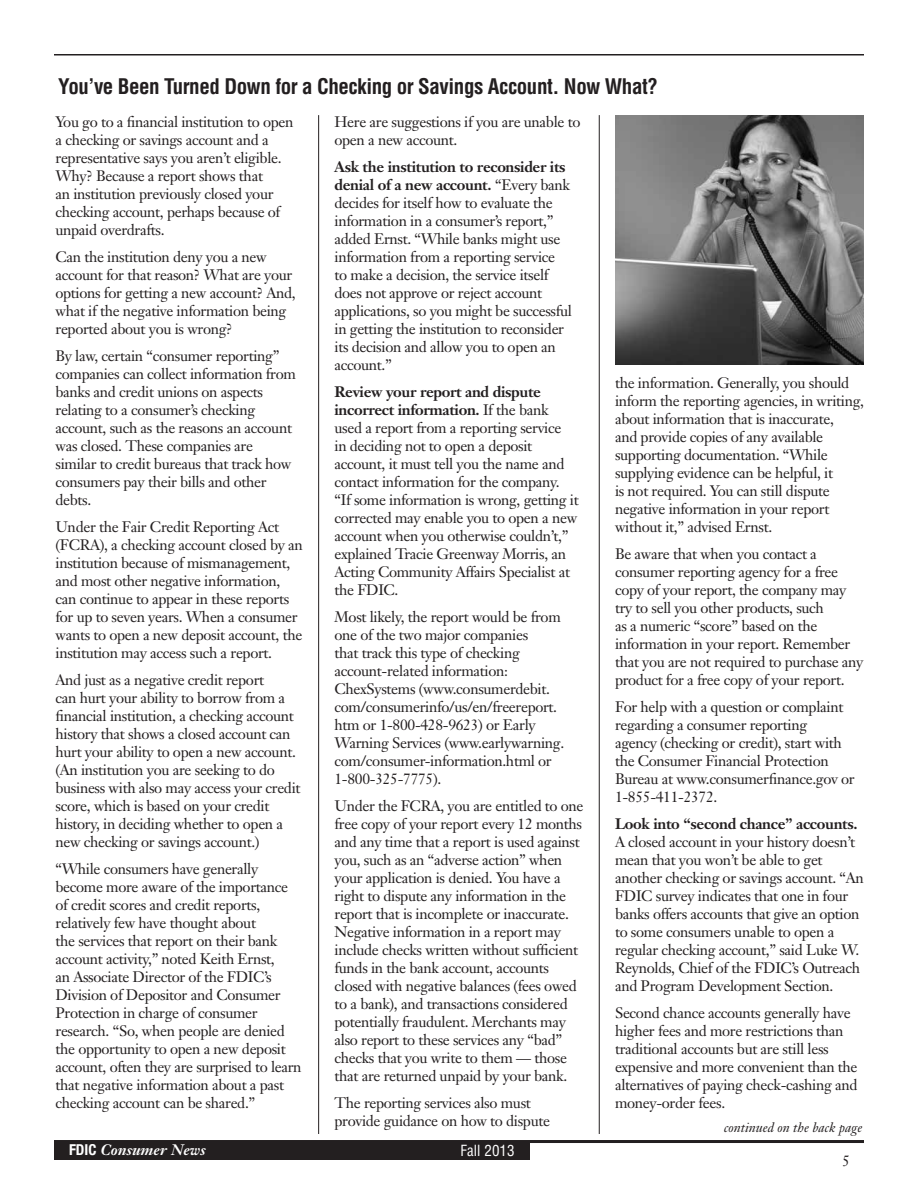
<style>
.page{position:relative;width:918px;height:1188px;background:#fff}
.page>*{position:absolute;margin:0;border:0;box-sizing:border-box;transform-origin:0 0}
.t1{font:700 condensed 21px "Helvetica";letter-spacing:-.02em;color:#231f20}
.t2{font:15px/18px "Janson Text";letter-spacing:-.02em;color:#231f20}
.t3{font:700 15px "Janson Text";letter-spacing:-.02em;color:#231f20}
.t4{font:italic 700 15px "Janson Text";color:#fff}
.t5{font:condensed 15px "Helvetica";color:#fff}
.t6{font:italic 13.5px "Janson Text";color:#231f20}
.s1{font-weight:700}
.s2{font-family:"Helvetica Neue";font-style:normal;font-stretch:condensed}
</style>
<div class="page">
<hr style="left:54px;top:1140px;width:810px;height:3px;background:#231f20">
<div style="left:54px;top:1141px;width:476px;height:19px;background:#231f20"></div>
<hr style="left:54px;top:54px;width:810px;height:2px;background:#231f20">
<img style="left:615px;top:115px;width:249px;height:250px">
<hr style="left:318px;top:115px;width:1px;height:1019px;background:#231f20">
<hr style="left:599px;top:115px;width:1px;height:1019px;background:#231f20">
<h1 class="t1" style="left:58px;top:74px;width:601px">You’ve Been Turned Down for a Checking or Savings Account. Now What?</h1>
<p class="t2" style="left:56px;top:113px;width:240px">You go to a financial institution to open a checking or savings account and a representative says you aren’t eligible.<br>Why? Because a report shows that<br>an institution previously closed your checking account, perhaps because of unpaid overdrafts.</p>
<p class="t2" style="left:56px;top:248px;width:242px">Can the institution deny you a new account for that reason? What are your options for getting a new account? And, what if the negative information being reported about you is wrong?</p>
<p class="t2" style="left:56px;top:347px;width:242px">By law, certain “consumer reporting” companies can collect information from banks and credit unions on aspects relating to a consumer’s checking account, such as the reasons an account was closed. These companies are similar to credit bureaus that track how consumers pay their bills and other debts.</p>
<p class="t2" style="left:56px;top:518px;width:249px">Under the Fair Credit Reporting Act (FCRA), a checking account closed by an institution because of mismanagement, and most other negative information, can continue to appear in these reports for up to seven years. When a consumer wants to open a new deposit account, the institution may access such a report.</p>
<p class="t2" style="left:56px;top:671px;width:247px">And just as a negative credit report<br>can hurt your ability to borrow from a financial institution, a checking account history that shows a closed account can hurt your ability to open a new account. (An institution you are seeking to do business with also may access your credit score, which is based on your credit history, in deciding whether to open a new checking or savings account.)</p>
<p class="t2" style="left:56px;top:860px;width:248px">“While consumers have generally become more aware of the importance of credit scores and credit reports, relatively few have thought about<br>the services that report on their bank account activity,” noted Keith Ernst,<br>an Associate Director of the FDIC’s Division of Depositor and Consumer Protection in charge of consumer research. “So, when people are denied the opportunity to open a new deposit account, often they are surprised to learn that negative information about a past checking account can be shared.”</p>
<p class="t2" style="left:335px;top:113px;width:247px">Here are suggestions if you are unable to open a new account.</p>
<p class="t2" style="left:335px;top:158px;width:239px"><span class="s1">Ask the institution to reconsider its denial of a new account.</span> “Every bank decides for itself how to evaluate the information in a consumer’s report,” added Ernst. “While banks might use information from a reporting service<br>to make a decision, the service itself does not approve or reject account applications, so you might be successful in getting the institution to reconsider its decision and allow you to open an account.”</p>
<p class="t2" style="left:335px;top:383px;width:246px"><span class="s1">Review your report and dispute incorrect information.</span> If the bank used a report from a reporting service<br>in deciding not to open a deposit account, it must tell you the name and contact information for the company. “If some information is wrong, getting it corrected may enable you to open a new account when you otherwise couldn’t,” explained Tracie Greenway Morris, an Acting Community Affairs Specialist at the FDIC.</p>
<p class="t2" style="left:335px;top:608px;width:231px">Most likely, the report would be from one of the two major companies<br>that track this type of checking account-related information:<br>ChexSystems (www.consumerdebit. com/consumerinfo/us/en/freereport. htm or 1-800-428-9623) or Early Warning Services (www.earlywarning. com/consumer-information.html or 1-800-325-7775).</p>
<p class="t2" style="left:335px;top:797px;width:250px">Under the FCRA, you are entitled to one free copy of your report every 12 months and any time that a report is used against you, such as an “adverse action” when your application is denied. You have a right to dispute any information in the report that is incomplete or inaccurate.<br>Negative information in a report may include checks written without sufficient funds in the bank account, accounts closed with negative balances (fees owed to a bank), and transactions considered potentially fraudulent. Merchants may also report to these services any “bad” checks that you write to them — those that are returned unpaid by your bank.</p>
<p class="t2" style="left:335px;top:1094px;width:217px">The reporting services also must provide guidance on how to dispute</p>
<p class="t2" style="left:615px;top:373px;width:250px">the information. Generally, you should inform the reporting agencies, in writing, about information that is inaccurate,<br>and provide copies of any available supporting documentation. “While supplying evidence can be helpful, it<br>is not required. You can still dispute negative information in your report without it,” advised Ernst.</p>
<p class="t2" style="left:615px;top:544px;width:250px">Be aware that when you contact a consumer reporting agency for a free copy of your report, the company may try to sell you other products, such<br>as a numeric “score” based on the information in your report. Remember that you are not required to purchase any product for a free copy of your report.</p>
<p class="t2" style="left:615px;top:697px;width:241px">For help with a question or complaint regarding a consumer reporting<br>agency (checking or credit), start with the Consumer Financial Protection Bureau at www.consumerfinance.gov or 1-855-411-2372.</p>
<p class="t3" style="left:615px;top:814px;width:244px">Look into “second chance” accounts.</p>
<p class="t2" style="left:615px;top:832px;width:250px">A closed account in your history doesn’t mean that you won’t be able to get another checking or savings account. “An FDIC survey indicates that one in four banks offers accounts that give an option to some consumers unable to open a regular checking account,” said Luke W.<br>Reynolds, Chief of the FDIC’s Outreach and Program Development Section.</p>
<p class="t2" style="left:615px;top:1003px;width:244px">Second chance accounts generally have higher fees and more restrictions than traditional accounts but are still less expensive and more convenient than the alternatives of paying check-cashing and money-order fees.</p>
<p class="t6" style="left:724px;top:1119px;width:140px">continued on the back page</p>
<p class="t4" style="left:69px;top:1140px;width:138px"><span class="s2">FDIC</span> Consumer News</p>
<p class="t5" style="left:460px;top:1141px;width:56px">Fall 2013</p>
<p class="t2" style="left:842px;top:1152px;width:9px">5</p>
</div>
